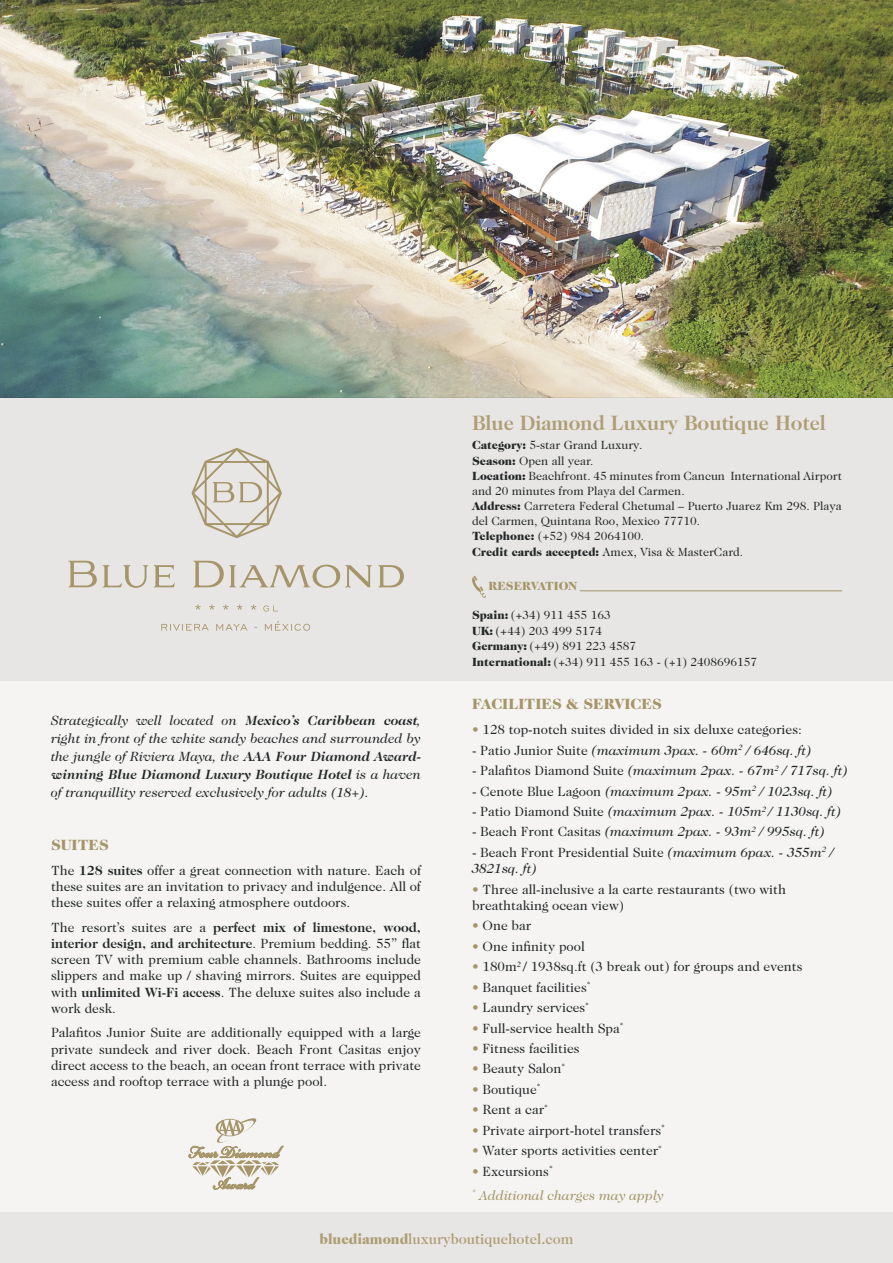
<style>
.page{position:relative;width:893px;height:1263px;background:#f5f4f3}
.page>*{position:absolute;margin:0;border:0;box-sizing:border-box;transform-origin:0 0}
.viñetas_y_listados{font:700 21px "Caslon 224 Std";color:#ad9e75}
.cuerpo_de_texto{font:500 15px "Caslon 224 Std";color:#ad9e75;scale:.96 1}
.viñetas_y_listados-2{font:900 15px "Caslon 224 Std";color:#a59568}
.viñetas_y_listados-3{font:13.5px/16.2px "Caslon 224 Std";color:#232828;text-align:justify}
.viñetas_y_listados-4{font:italic 13.5px/18px "Caslon 224 Std";color:#232828;text-align:justify}
.viñetas_y_listados-5{font:italic 13.5px "Caslon 224 Std";color:#a59568}
.viñetas_y_listados-6{font:12px/14.4px "Caslon 224 Std";color:#232828}
.viñetas_y_listados-7{font:900 12px "Caslon 224 Std";color:#a59568}
.s1{font-weight:900}
.s2{color:#a59568}
.s3{font-style:normal}
.s4{font-weight:700}
</style>
<div class="page">
<div style="left:0;top:1212px;width:893px;height:51px;background:#e8e6e4"></div>
<img style="left:0;top:0;width:893px;height:398px">
<div style="left:0;top:398px;width:893px;height:283px;background:#e8e6e4"></div>
<svg style="left:189px;top:1118px;width:94px;height:71px"></svg>
<svg style="left:472px;top:576px;width:14px;height:22px"></svg>
<hr style="left:580px;top:590px;width:262px;height:1px;background:#a59568">
<svg style="left:68px;top:448px;width:336px;height:140px"></svg>
<svg style="left:161px;top:621px;width:149px;height:10px"></svg>
<svg style="left:195px;top:604px;width:83px;height:7px"></svg>
<p class="viñetas_y_listados" style="left:472px;top:411px;width:355px">Blue Diamond Luxury Boutique Hotel</p>
<p class="viñetas_y_listados-6" style="left:472px;top:438px;width:172px"><span class="s1">Category:</span> 5-star Grand Luxury.</p>
<p class="viñetas_y_listados-6" style="left:472px;top:453px;width:123px"><span class="s1">Season:</span> Open all year.</p>
<p class="viñetas_y_listados-6" style="left:472px;top:469px;width:371px"><span class="s1">Location:</span> Beachfront. 45 minutes from Cancun International Airport and 20 minutes from Playa del Carmen.</p>
<p class="viñetas_y_listados-6" style="left:472px;top:499px;width:371px"><span class="s1">Address:</span> Carretera Federal Chetumal – Puerto Juarez Km 298. Playa del Carmen, Quintana Roo, Mexico 77710.</p>
<p class="viñetas_y_listados-6" style="left:472px;top:529px;width:174px"><span class="s1">Telephone:</span> (+52) 984 2064100.</p>
<p class="viñetas_y_listados-6" style="left:472px;top:545px;width:273px"><span class="s1">Credit cards accepted:</span> Amex, Visa &amp; MasterCard.</p>
<p class="viñetas_y_listados-7" style="left:489px;top:578px;width:90px">RESERVATION</p>
<p class="viñetas_y_listados-6" style="left:472px;top:607px;width:140px"><span class="s1">Spain:</span> (+34) 911 455 163</p>
<p class="viñetas_y_listados-6" style="left:472px;top:623px;width:132px"><span class="s1">UK:</span> (+44) 203 499 5174</p>
<p class="viñetas_y_listados-6" style="left:472px;top:639px;width:166px"><span class="s1">Germany:</span> (+49) 891 223 4587</p>
<p class="viñetas_y_listados-6" style="left:472px;top:654px;width:287px"><span class="s1">International:</span> (+34) 911 455 163 - (+1) 2408696157</p>
<p class="viñetas_y_listados-2" style="left:472px;top:696px;width:191px">FACILITIES &amp; SERVICES</p>
<p class="viñetas_y_listados-3" style="left:472px;top:721px;width:331px"><span class="s2">•</span> 128 top-notch suites divided in six deluxe categories:</p>
<p class="viñetas_y_listados-4" style="left:472px;top:741px;width:341px"><span class="s3">- Patio Junior Suite</span> (maximum 3pax. - 60m<sup>2</sup> / 646sq. ft)</p>
<p class="viñetas_y_listados-4" style="left:472px;top:761px;width:378px"><span class="s3">- Palafitos Diamond Suite</span> (maximum 2pax. - 67m<sup>2</sup> / 717sq. ft)</p>
<p class="viñetas_y_listados-4" style="left:472px;top:782px;width:362px"><span class="s3">- Cenote Blue Lagoon</span> (maximum 2pax. - 95m<sup>2</sup> / 1023sq. ft)</p>
<p class="viñetas_y_listados-4" style="left:472px;top:802px;width:371px"><span class="s3">- Patio Diamond Suite</span> (maximum 2pax. - 105m<sup>2</sup> / 1130sq. ft)</p>
<p class="viñetas_y_listados-4" style="left:472px;top:823px;width:355px"><span class="s3">- Beach Front Casitas</span> (maximum 2pax. - 93m<sup>2</sup> / 995sq. ft)</p>
<p class="viñetas_y_listados-4" style="left:472px;top:844px;width:363px;line-height:16.2px"><span class="s3">- Beach Front Presidential Suite</span> (maximum 6pax. - 355m<sup>2</sup> /<br>3821sq. ft)</p>
<p class="viñetas_y_listados-3" style="left:472px;top:881px;width:316px"><span class="s2">•</span> Three all-inclusive a la carte restaurants (two with breathtaking ocean view)</p>
<p class="viñetas_y_listados-3" style="left:472px;top:917px;width:61px"><span class="s2">•</span> One bar</p>
<p class="viñetas_y_listados-3" style="left:472px;top:938px;width:114px"><span class="s2">•</span> One infinity pool</p>
<p class="viñetas_y_listados-3" style="left:472px;top:958px;width:332px"><span class="s2">•</span> 180m<sup>2</sup> / 1938sq.ft (3 break out) for groups and events</p>
<p class="viñetas_y_listados-3" style="left:472px;top:979px;width:120px"><span class="s2">•</span> Banquet facilities<sup>*</sup></p>
<p class="viñetas_y_listados-3" style="left:472px;top:999px;width:119px"><span class="s2">•</span> Laundry services<sup>*</sup></p>
<p class="viñetas_y_listados-3" style="left:472px;top:1020px;width:153px"><span class="s2">•</span> Full-service health Spa<sup>*</sup></p>
<p class="viñetas_y_listados-3" style="left:472px;top:1040px;width:109px"><span class="s2">•</span> Fitness facilities</p>
<p class="viñetas_y_listados-3" style="left:472px;top:1060px;width:95px"><span class="s2">•</span> Beauty Salon<sup>*</sup></p>
<p class="viñetas_y_listados-3" style="left:472px;top:1081px;width:70px"><span class="s2">•</span> Boutique<sup>*</sup></p>
<p class="viñetas_y_listados-3" style="left:472px;top:1101px;width:78px"><span class="s2">•</span> Rent a car<sup>*</sup></p>
<p class="viñetas_y_listados-3" style="left:472px;top:1122px;width:195px"><span class="s2">•</span> Private airport-hotel transfers<sup>*</sup></p>
<p class="viñetas_y_listados-3" style="left:472px;top:1142px;width:192px"><span class="s2">•</span> Water sports activities center<sup>*</sup></p>
<p class="viñetas_y_listados-3" style="left:472px;top:1163px;width:82px"><span class="s2">•</span> Excursions<sup>*</sup></p>
<p class="viñetas_y_listados-5" style="left:472px;top:1187px;width:194px"><sup>*</sup> Additional charges may apply</p>
<p class="cuerpo_de_texto" style="left:319px;top:1230px;width:266px"><span class="s1">bluediamond</span>luxuryboutiquehotel.com</p>
<p class="viñetas_y_listados-4" style="left:51px;top:711px;width:371px">Strategically well located on <span class="s4">Mexico’s Caribbean coast</span>, right in front of the white sandy beaches and surrounded by the jungle of Riviera Maya, the <span class="s4">AAA Four Diamond Award&shy;winning Blue Diamond Luxury Boutique Hotel</span> is a haven of tranquillity reserved exclusively for adults (18+).</p>
<p class="viñetas_y_listados-2" style="left:51px;top:836px;width:59px">SUITES</p>
<p class="viñetas_y_listados-3" style="left:51px;top:862px;width:371px">The <span class="s4">128 suites</span> offer a great connection with nature. Each of these suites are an invitation to privacy and indulgence. All of these suites offer a relaxing atmosphere outdoors.</p>
<p class="viñetas_y_listados-3" style="left:51px;top:919px;width:371px">The resort’s suites are a <span class="s4">perfect mix of limestone, wood, interior design, and architecture</span>. Premium bedding. 55” flat screen TV with premium cable channels. Bathrooms include slippers and make up / shaving mirrors. Suites are equipped with <span class="s4">unlimited Wi-Fi access</span>. The deluxe suites also include a work desk.</p>
<p class="viñetas_y_listados-3" style="left:51px;top:1025px;width:371px">Palafitos Junior Suite are additionally equipped with a large private sundeck and river dock. Beach Front Casitas enjoy direct access to the beach, an ocean front terrace with private access and rooftop terrace with a plunge pool.</p>
</div>
